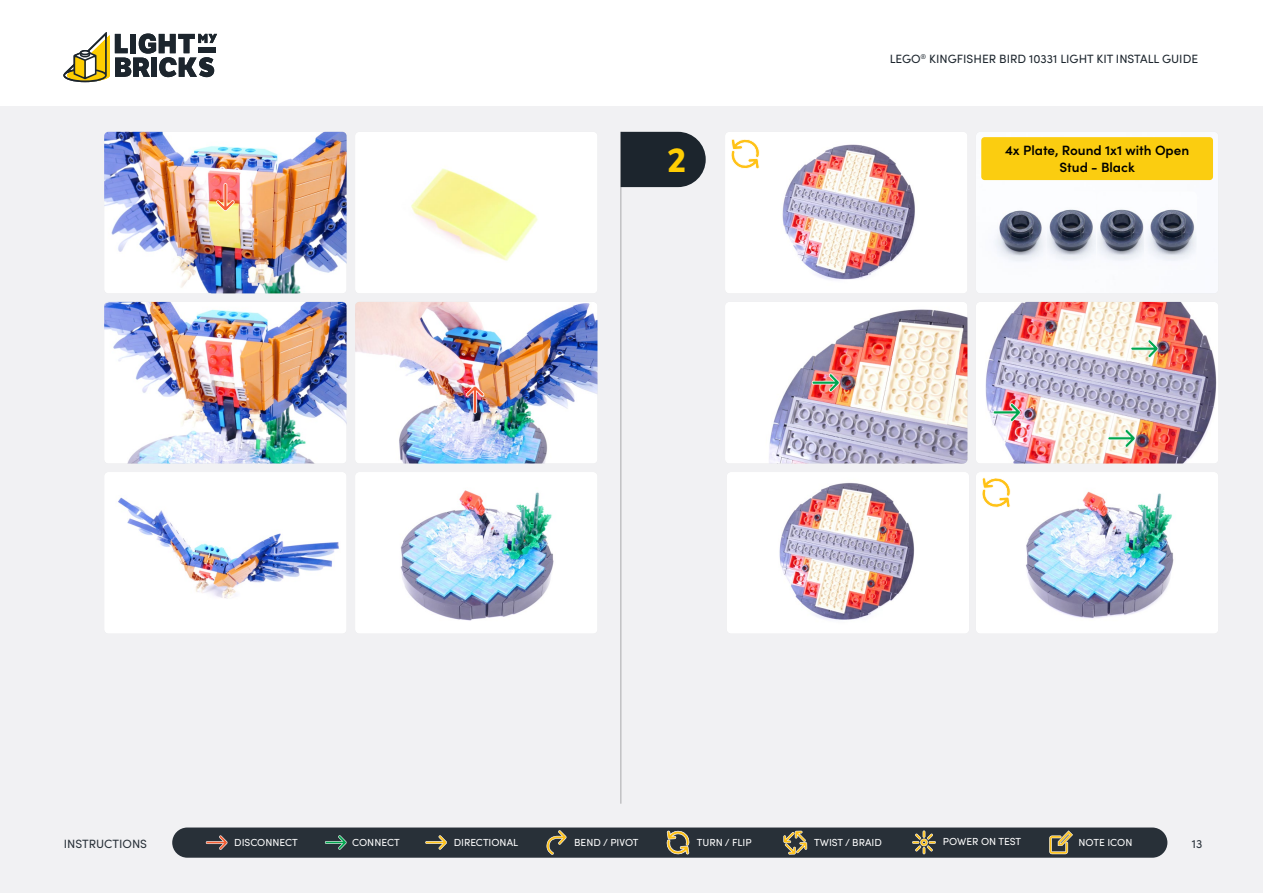
<style>
.page{position:relative;width:1263px;height:893px;background:#fff}
.page>*{position:absolute;margin:0;border:0;box-sizing:border-box;transform-origin:0 0}
.t1{font:700 33px "LFT Etica";color:#ffcd03}
.t2{font:600 13.5px/16.2px "Sofia Pro";color:#000;text-align:center}
.t3{font:12px "Sofia Pro";color:#1c252d}
.t4{font:12px "Sofia Pro";color:#283038}
.t5{font:10.2px "Sofia Pro";color:#fff}
</style>
<div class="page">
<div style="left:0;top:106px;width:1263px;height:787px;background:#f1f1f3"></div>
<hr style="left:621px;top:132px;width:1px;height:672px;background:#000">
<div style="left:172px;top:827px;width:995px;height:31px;background:#283038;border-radius:15px"></div>
<svg style="left:783px;top:831px;width:24px;height:23px"></svg>
<svg style="left:206px;top:835px;width:22px;height:15px"></svg>
<svg style="left:325px;top:835px;width:22px;height:15px"></svg>
<svg style="left:425px;top:835px;width:22px;height:15px"></svg>
<svg style="left:546px;top:830px;width:21px;height:25px"></svg>
<svg style="left:1049px;top:830px;width:24px;height:24px"></svg>
<svg style="left:912px;top:830px;width:24px;height:24px"></svg>
<svg style="left:666px;top:830px;width:24px;height:25px"></svg>
<svg style="left:63px;top:32px;width:154px;height:50px"></svg>
<svg style="left:621px;top:132px;width:85px;height:55px;background:#2b333b"></svg>
<img style="left:355px;top:132px;width:242px;height:161px">
<img style="left:104px;top:132px;width:243px;height:161px">
<img style="left:725px;top:132px;width:242px;height:161px">
<img style="left:355px;top:302px;width:242px;height:161px">
<img style="left:976px;top:302px;width:242px;height:161px">
<img style="left:727px;top:472px;width:242px;height:161px">
<img style="left:355px;top:472px;width:242px;height:161px">
<img style="left:105px;top:472px;width:241px;height:161px">
<img style="left:976px;top:472px;width:242px;height:161px">
<img style="left:104px;top:302px;width:243px;height:161px">
<img style="left:725px;top:302px;width:242px;height:161px">
<svg style="left:729px;top:138px;width:32px;height:32px"></svg>
<svg style="left:980px;top:476px;width:32px;height:33px"></svg>
<svg style="left:812px;top:373px;width:28px;height:19px"></svg>
<svg style="left:993px;top:403px;width:28px;height:19px"></svg>
<svg style="left:1107px;top:429px;width:29px;height:19px"></svg>
<svg style="left:1130px;top:339px;width:29px;height:19px"></svg>
<img style="left:976px;top:132px;width:242px;height:161px">
<div style="left:981px;top:137px;width:232px;height:43px;background:#fbcd10;border-radius:3px"></div>
<img style="left:1046px;top:192px;width:53px;height:78px">
<svg style="left:1097px;top:192px;width:49px;height:78px"></svg>
<img style="left:1144px;top:192px;width:52px;height:78px">
<svg style="left:216px;top:183px;width:19px;height:28px"></svg>
<svg style="left:466px;top:386px;width:18px;height:28px"></svg>
<p class="t3" style="left:890px;top:50px;width:310px">LEGO<sup>®</sup> KINGFISHER BIRD 10331 LIGHT KIT INSTALL GUIDE</p>
<h1 class="t1" style="left:668px;top:140px;width:20px">2</h1>
<h2 class="t2" style="left:1005px;top:142px;width:186px">4x Plate, Round 1x1 with Open<br>Stud - Black</h2>
<p class="t4" style="left:64px;top:835px;width:85px">INSTRUCTIONS</p>
<p class="t5" style="left:234px;top:835px;width:65px">DISCONNECT</p>
<p class="t5" style="left:352px;top:835px;width:49px">CONNECT</p>
<p class="t5" style="left:454px;top:835px;width:66px">DIRECTIONAL</p>
<p class="t5" style="left:574px;top:835px;width:66px">BEND / PIVOT</p>
<p class="t5" style="left:697px;top:835px;width:56px">TURN / FLIP</p>
<p class="t5" style="left:814px;top:835px;width:69px">TWIST / BRAID</p>
<p class="t5" style="left:943px;top:834px;width:80px">POWER ON TEST</p>
<p class="t5" style="left:1078px;top:835px;width:55px">NOTE ICON</p>
<p class="t4" style="left:1192px;top:835px;width:12px">13</p>
</div>
